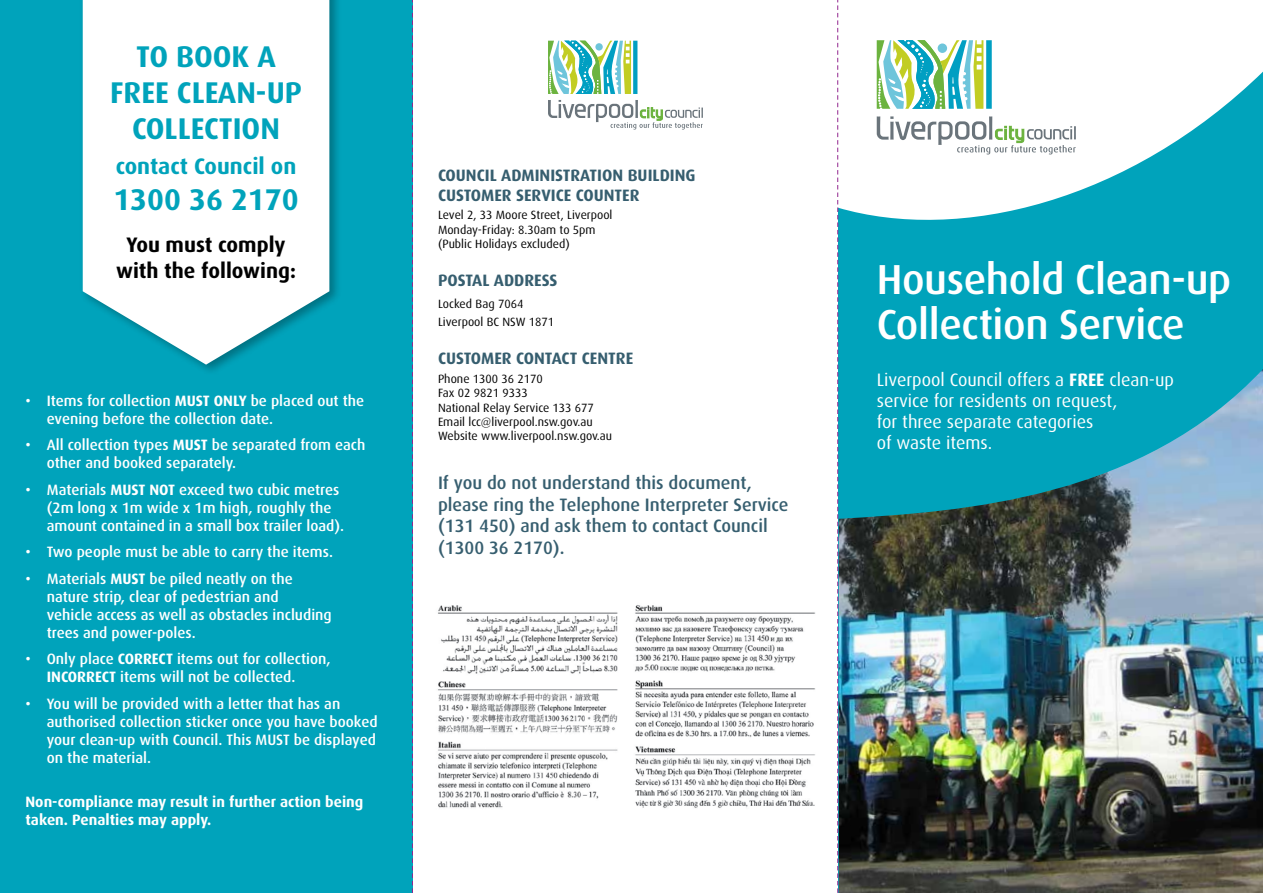
<style>
.page{position:relative;width:1263px;height:893px;background:#fff}
.page>*{position:absolute;margin:0;border:0;box-sizing:border-box;transform-origin:0 0}
.t1{font:500 42px/45px "Dax";letter-spacing:-.01em;color:#fff}
.t2{font:700 30px/36px "Dax";color:#00a3bb;text-align:center}
.t3{font:700 22.5px "Dax";color:#00a3bb}
.t4{font:700 21px/25.2px "Dax";color:#000;text-align:center}
.t5{font:500 18px/21.6px "Dax";color:#365e6f}
.t6{font:18px/21px "Dax";color:#fff}
.t7{font:700 16.5px/19.8px "Dax";color:#365e6f}
.t8{font:500 15px/18px "Dax";color:#fff}
.t9{font:700 15px/18px "Dax";color:#fff}
.t10{font:12px/14.4px "Dax";color:#000}
.s1{font-weight:700}
</style>
<div class="page">
<div style="left:0;top:0;width:412px;height:893px;background:#00a3bb"></div>
<div style="left:839px;top:0;width:424px;height:893px;background:#00a3bb"></div>
<svg style="left:838px;top:0;width:425px;height:243px;fill:#fff"></svg>
<img style="left:839px;top:369px;width:424px;height:524px">
<svg style="left:877px;top:116px;width:199px;height:38px"></svg>
<div style="left:986px;top:40px;width:6px;height:69px;background:#009fc2"></div>
<svg style="left:877px;top:40px;width:106px;height:69px"></svg>
<svg style="left:548px;top:100px;width:155px;height:30px"></svg>
<svg style="left:633px;top:41px;width:4px;height:53px"></svg>
<svg style="left:548px;top:41px;width:83px;height:53px"></svg>
<div style="left:79px;top:0;width:263px;height:376px;background:#000;opacity:.3"></div>
<svg style="left:83px;top:0;width:246px;height:365px;fill:#fff"></svg>
<img style="left:438px;top:605px;width:378px;height:203px">
<svg style="left:412px;top:0;width:1px;height:893px"></svg>
<svg style="left:837px;top:0;width:1px;height:893px"></svg>
<h2 class="t2" style="left:110px;top:38px;width:194px">TO BOOK A<br>FREE CLEAN-UP<br>COLLECTION</h2>
<h3 class="t3" style="left:116px;top:154px;width:182px">contact Council on</h3>
<h2 class="t2" style="left:113px;top:182px;width:187px">1300 36 2170</h2>
<h3 class="t4" style="left:116px;top:233px;width:181px">You must comply with the following:</h3>
<p class="t8" style="left:47px;top:391px;width:319px;text-indent:-21px">• Items for collection <span class="s1">MUST ONLY</span> be placed out the evening before the collection date.</p>
<p class="t8" style="left:47px;top:436px;width:320px;text-indent:-21px">• All collection types <span class="s1">MUST</span> be separated from each other and booked separately.</p>
<p class="t8" style="left:47px;top:481px;width:299px;text-indent:-21px">• Materials <span class="s1">MUST NOT</span> exceed two cubic metres (2m long x 1m wide x 1m high, roughly the amount contained in a small box trailer load).</p>
<p class="t8" style="left:26px;top:543px;width:309px">• Two people must be able to carry the items.</p>
<p class="t8" style="left:47px;top:570px;width:287px;text-indent:-21px">• Materials <span class="s1">MUST</span> be piled neatly on the nature strip, clear of pedestrian and<br>vehicle access as well as obstacles including trees and power-poles.</p>
<p class="t8" style="left:47px;top:650px;width:285px;text-indent:-21px">• Only place <span class="s1">CORRECT</span> items out for collection,<br><span class="s1">INCORRECT</span> items will not be collected.</p>
<p class="t8" style="left:47px;top:695px;width:332px;text-indent:-21px">• You will be provided with a letter that has an authorised collection sticker once you have booked your clean-up with Council. This MUST be displayed on the material.</p>
<p class="t9" style="left:26px;top:793px;width:339px">Non-compliance may result in further action being taken. Penalties may apply.</p>
<p class="t7" style="left:438px;top:165px;width:259px">COUNCIL ADMINISTRATION BUILDING<br>CUSTOMER SERVICE COUNTER</p>
<p class="t10" style="left:438px;top:208px;width:176px">Level 2, 33 Moore Street, Liverpool<br>Monday-Friday: 8.30am to 5pm (Public Holidays excluded)</p>
<p class="t7" style="left:438px;top:271px;width:121px">POSTAL ADDRESS</p>
<p class="t10" style="left:438px;top:295px;width:118px;line-height:18px">Locked Bag 7064<br>Liverpool BC NSW 1871</p>
<p class="t7" style="left:438px;top:349px;width:197px">CUSTOMER CONTACT CENTRE</p>
<p class="t10" style="left:438px;top:371px;width:176px">Phone 1300 36 2170<br>Fax 02 9821 9333<br>National Relay Service 133 677<br>Email lcc@liverpool.nsw.gov.au<br>Website www.liverpool.nsw.gov.au</p>
<p class="t5" style="left:438px;top:472px;width:352px">If you do not understand this document, please ring the Telephone Interpreter Service (131 450) and ask them to contact Council (1300 36 2170).</p>
<h1 class="t1" style="left:877px;top:257px;width:356px">Household Clean-up<br>Collection Service</h1>
<p class="t6" style="left:877px;top:370px;width:299px">Liverpool Council offers a <span class="s1">FREE</span> clean-up service for residents on request,<br>for three separate categories<br>of waste items.</p>
</div>
